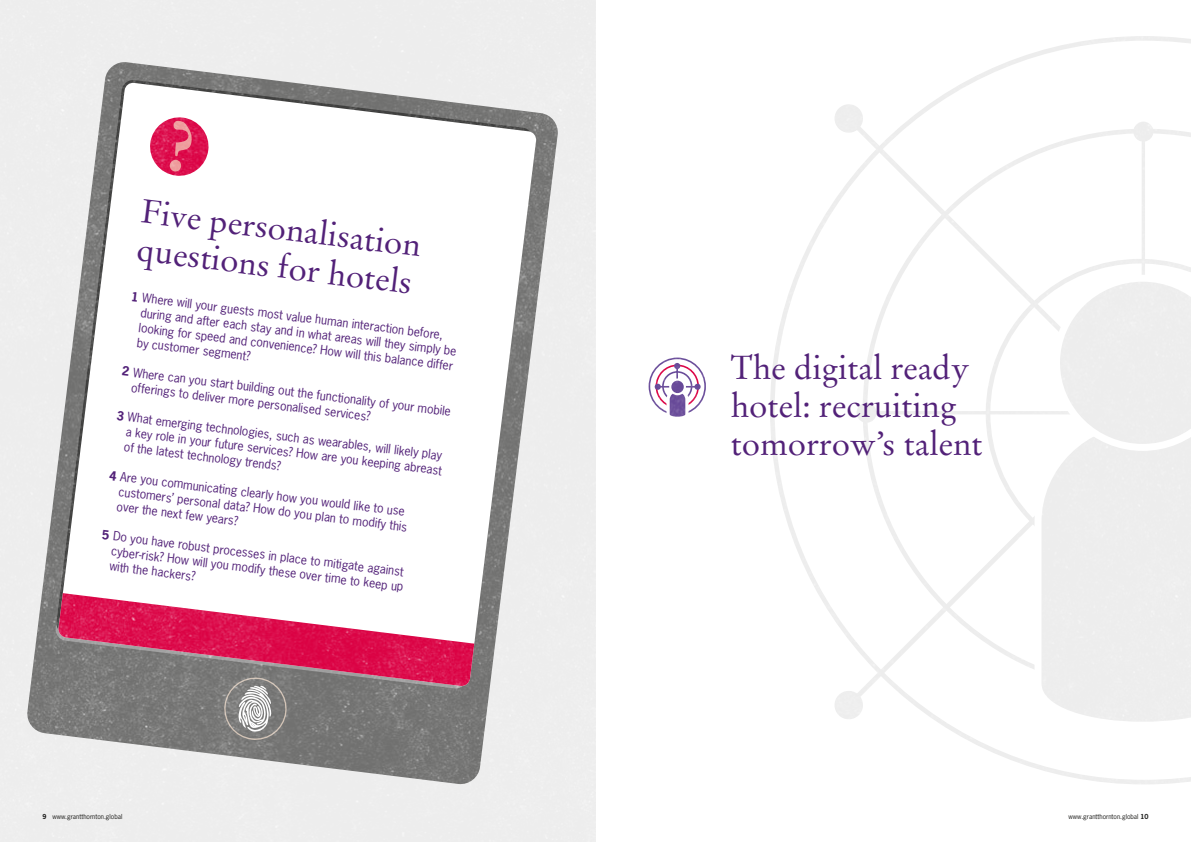
<style>
.page{position:relative;width:1191px;height:842px;background:#fff}
.page>*{position:absolute;margin:0;border:0;box-sizing:border-box;transform-origin:0 0}
.t1{font:33px/38px "Stempel Garamond";color:#522178}
.t2{font:12px/15px "News Gothic Std";color:#522178}
.t3{font:6.5px "News Gothic Std";color:#1d1d1b}
.s1{font-weight:700}
</style>
<div class="page">
<img style="left:0;top:0;width:1191px;height:842px">
<h1 class="t1" style="left:144px;top:192px;width:283px;rotate:7deg">Five personalisation questions for hotels</h1>
<p class="t2" style="left:143px;top:290px;width:320px;text-indent:-11px;rotate:7deg"><span class="s1">1</span> Where will your guests most value human interaction before, during and after each stay and in what areas will they simply be looking for speed and convenience? How will this balance differ by customer segment?</p>
<p class="t2" style="left:134px;top:365px;width:321px;text-indent:-11px;rotate:7deg"><span class="s1">2</span> Where can you start building out the functionality of your mobile offerings to deliver more personalised services?</p>
<p class="t2" style="left:129px;top:409px;width:320px;text-indent:-11px;rotate:7deg"><span class="s1">3</span> What emerging technologies, such as wearables, will likely play a key role in your future services? How are you keeping abreast of the latest technology trends?</p>
<p class="t2" style="left:121px;top:469px;width:292px;text-indent:-11px;rotate:7deg"><span class="s1">4</span> Are you communicating clearly how you would like to use customers’ personal data? How do you plan to modify this over the next few years?</p>
<p class="t2" style="left:114px;top:528px;width:296px;text-indent:-11px;rotate:7deg"><span class="s1">5</span> Do you have robust processes in place to mitigate against cyber‑risk? How will you modify these over time to keep up with the hackers?</p>
<h1 class="t1" style="left:731px;top:348px;width:253px">The digital ready hotel: recruiting tomorrow’s talent</h1>
<p class="t3" style="left:43px;top:812px;width:81px"><span class="s1">9</span> www.grantthornton.global</p>
<p class="t3" style="left:1068px;top:812px;width:81px">www.grantthornton.global <span class="s1">10</span></p>
</div>
